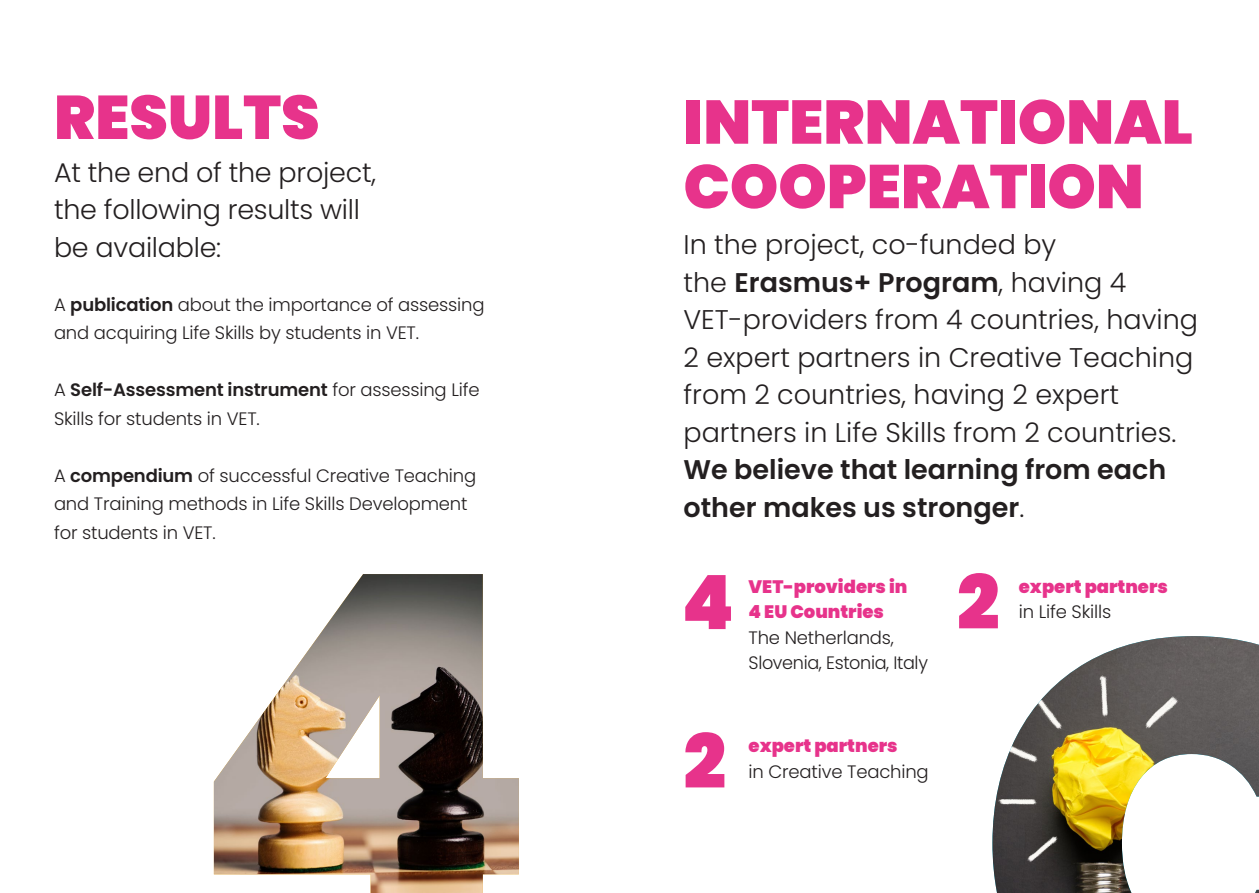
<style>
.page{position:relative;width:1259px;height:893px;background:#fff}
.page>*{position:absolute;margin:0;border:0;box-sizing:border-box;transform-origin:0 0}
.t1{font:900 75px "Poppins";color:#e7338b}
.t2{font:900 61.5px/64.5px "Poppins";color:#e7338b}
.t3{font:300 27px/37.5px "Poppins";color:#231f20}
.t4{font:600 27px/37.5px "Poppins";color:#231f20}
.t5{font:300 18px "Poppins";letter-spacing:-.01em;color:#231f20}
.t6{font:900 18px "Poppins";color:#e7338b}
.t7{font:600 18px "Poppins";letter-spacing:-.01em;color:#231f20}
.s1{font-weight:600}
.s2{font-weight:300}
</style>
<div class="page">
<img style="left:992px;top:636px;width:267px;height:257px">
<img style="left:214px;top:574px;width:305px;height:319px">
<p class="t2" style="left:54px;top:86px;width:267px">RESULTS</p>
<p class="t2" style="left:683px;top:90px;width:511px">INTERNATIONAL<br>COOPERATION</p>
<p class="t3" style="left:54px;top:154px;width:323px">At the end of the project,</p>
<p class="t3" style="left:54px;top:191px;width:307px">the following results will</p>
<p class="t3" style="left:54px;top:229px;width:169px">be available:</p>
<p class="t5" style="left:54px;top:294px;width:432px">A <span class="s1">publication</span> about the importance of assessing</p>
<p class="t5" style="left:54px;top:323px;width:366px">and acquiring Life Skills by students in VET.</p>
<p class="t7" style="left:54px;top:380px;width:427px"><span class="s2">A</span> Self-Assessment instrument <span class="s2">for assessing Life</span></p>
<p class="t5" style="left:54px;top:408px;width:207px">Skills for students in VET.</p>
<p class="t3" style="left:683px;top:226px;width:374px">In the project, co-funded by</p>
<p class="t3" style="left:683px;top:264px;width:516px">the <span class="s1">Erasmus+ Program</span>, having 4<br>VET-providers from 4 countries, having 2 expert partners in Creative Teaching from 2 countries, having 2 expert</p>
<p class="t3" style="left:683px;top:414px;width:494px">partners in Life Skills from 2 countries.</p>
<p class="t4" style="left:683px;top:451px;width:484px">We believe that learning from each other makes us stronger<span class="s2">.</span></p>
<p class="t5" style="left:54px;top:465px;width:424px">A <span class="s1">compendium</span> of successful Creative Teaching</p>
<p class="t5" style="left:54px;top:494px;width:415px">and Training methods in Life Skills Development</p>
<p class="t5" style="left:54px;top:522px;width:163px">for students in VET.</p>
<p class="t1" style="left:681px;top:559px;width:54px">4</p>
<p class="t1" style="left:957px;top:559px;width:44px">2</p>
<p class="t6" style="left:748px;top:576px;width:160px">VET-providers in</p>
<p class="t6" style="left:748px;top:602px;width:137px">4 EU Countries</p>
<p class="t5" style="left:748px;top:627px;width:147px">The Netherlands,</p>
<p class="t5" style="left:748px;top:653px;width:181px">Slovenia, Estonia, Italy</p>
<p class="t6" style="left:1019px;top:576px;width:150px">expert partners</p>
<p class="t5" style="left:1019px;top:602px;width:94px">in Life Skills</p>
<p class="t1" style="left:683px;top:718px;width:44px">2</p>
<p class="t6" style="left:748px;top:735px;width:150px">expert partners</p>
<p class="t5" style="left:748px;top:761px;width:182px">in Creative Teaching</p>
</div>
